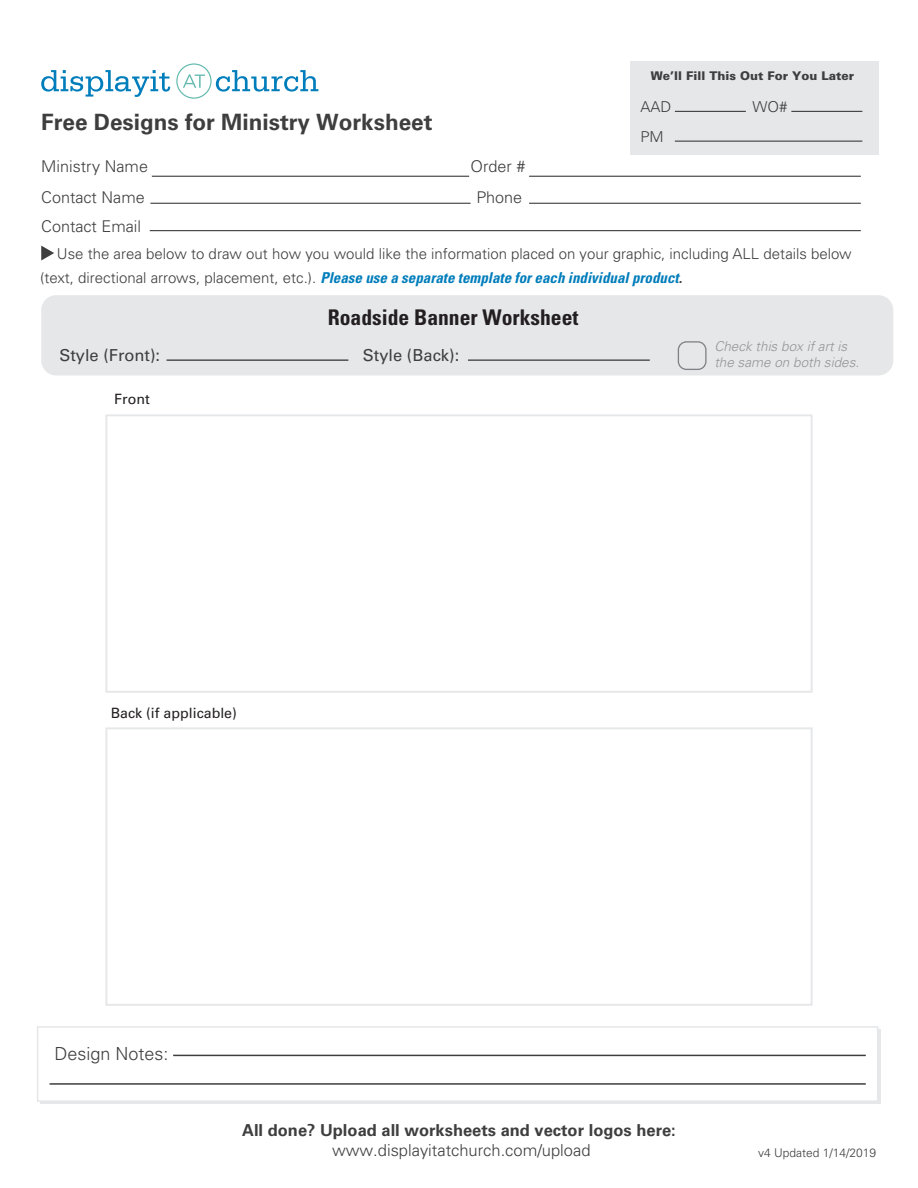
<style>
.page{position:relative;width:918px;height:1188px;background:#fff}
.page>*{position:absolute;margin:0;border:0;box-sizing:border-box;transform-origin:0 0}
.t1{font:700 22.5px "Univers LT Std";color:#3e3e3f}
.t2{font:700 condensed 21.6px "Univers LT Std";color:#231f20}
.t3{font:300 18px "Univers LT Std";color:#3e3e3f}
.t4{font:700 16.5px "Univers LT Std";color:#3e3e3f}
.t5{font:300 16.5px "Univers LT Std";color:#3e3e3f}
.t6{font:16.5px "Univers LT Std";color:#3e3e3f}
.t7{font:300 16.2px/31px "Univers LT Std";color:#3e3e3f}
.t8{font:300 15px/29.7px "Univers LT Std";color:#3e3e3f}
.t9{font:14.25px "Univers LT Std";color:#231f20}
.t10{font:italic 300 13.5px/16.2px "Univers LT Std";color:#939598}
.t11{font:900 12px "Univers LT Std";color:#3e3e3f}
.t12{font:300 12px "Univers LT Std";color:#3e3e3f}
.s1{font-weight:700;font-style:italic;font-stretch:condensed;color:#007dbb}
.s2{font-weight:700;font-style:italic;font-stretch:condensed}
</style>
<div class="page">
<svg style="left:41px;top:70px;width:129px;height:27px"></svg>
<svg style="left:176px;top:63px;width:142px;height:36px"></svg>
<div style="left:630px;top:61px;width:248px;height:93px;background:#e6e7e9"></div>
<hr style="left:675px;top:111px;width:71px;height:1px;background:#3e3e3f">
<hr style="left:675px;top:141px;width:187px;height:1px;background:#3e3e3f">
<hr style="left:791px;top:111px;width:71px;height:1px;background:#3e3e3f">
<hr style="left:152px;top:176px;width:317px;height:1px;background:#3e3e3f">
<hr style="left:150px;top:203px;width:321px;height:1px;background:#3e3e3f">
<hr style="left:150px;top:230px;width:711px;height:1px;background:#3e3e3f">
<hr style="left:529px;top:176px;width:332px;height:1px;background:#3e3e3f">
<hr style="left:529px;top:203px;width:332px;height:1px;background:#3e3e3f">
<div style="left:41px;top:295px;width:852px;height:80px;background:#e6e7e9;border-radius:15px"></div>
<hr style="left:167px;top:359px;width:181px;height:2px;background:#3e3e3f">
<hr style="left:468px;top:359px;width:182px;height:2px;background:#3e3e3f">
<svg style="left:41px;top:246px;width:13px;height:15px"></svg>
<div style="left:678px;top:341px;width:29px;height:29px;border:1px solid #808285;border-radius:8px"></div>
<div style="left:105px;top:414px;width:708px;height:279px;background:#fff;border:2px solid #e6e7e9"></div>
<div style="left:105px;top:727px;width:708px;height:279px;background:#fff;border:2px solid #e6e7e9"></div>
<div style="left:40px;top:1030px;width:840px;height:74px;background:#e6e7e9"></div>
<div style="left:37px;top:1026px;width:841px;height:76px;background:#fff;border:2px solid #e6e7e9"></div>
<hr style="left:173px;top:1055px;width:693px;height:1px;background:#3e3e3f">
<hr style="left:50px;top:1083px;width:816px;height:2px;background:#3e3e3f">
<h1 class="t1" style="left:41px;top:109px;width:393px">Free Designs for Ministry Worksheet</h1>
<p class="t7" style="left:41px;top:151px;width:108px">Ministry Name<br>Contact Name</p>
<p class="t7" style="left:41px;top:211px;width:101px">Contact Email</p>
<p class="t7" style="left:471px;top:151px;width:56px">Order #</p>
<p class="t7" style="left:476px;top:182px;width:47px">Phone</p>
<p class="t11" style="left:651px;top:69px;width:205px">We’ll Fill This Out For You Later</p>
<p class="t8" style="left:640px;top:92px;width:32px">AAD<br>PM</p>
<p class="t8" style="left:752px;top:92px;width:37px">WO#</p>
<p class="t8" style="left:40px;top:241px;width:813px;line-height:24px;text-indent:17px">Use the area below to draw out how you would like the information placed on your graphic, including ALL details below (text, directional arrows, placement, etc.). <span class="s1">Please use a separate template for each individual product</span><span class="s2">.</span></p>
<h2 class="t2" style="left:328px;top:304px;width:252px">Roadside Banner Worksheet</h2>
<p class="t10" style="left:714px;top:338px;width:146px">Check this box if art is the same on both sides.</p>
<p class="t6" style="left:59px;top:345px;width:102px">Style (Front):</p>
<p class="t6" style="left:363px;top:345px;width:98px">Style (Back):</p>
<p class="t9" style="left:114px;top:391px;width:37px">Front</p>
<p class="t9" style="left:111px;top:704px;width:128px">Back (if applicable)</p>
<p class="t3" style="left:55px;top:1043px;width:116px">Design Notes:</p>
<p class="t4" style="left:242px;top:1121px;width:435px">All done? Upload all worksheets and vector logos here:</p>
<p class="t5" style="left:332px;top:1140px;width:260px">www.displayitatchurch.com/upload</p>
<p class="t12" style="left:758px;top:1145px;width:120px">v4 Updated 1/14/2019</p>
</div>
